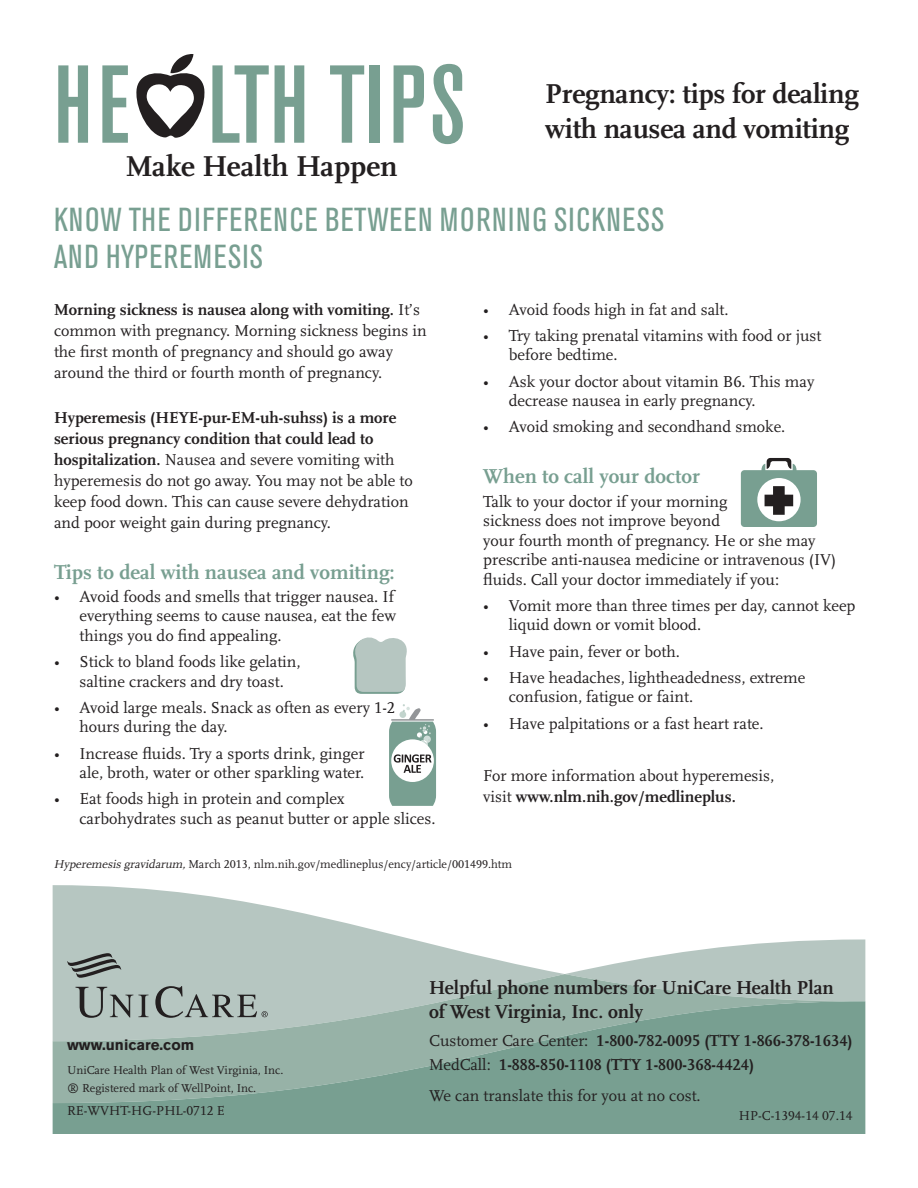
<style>
.page{position:relative;width:918px;height:1188px;background:#fff}
.page>*{position:absolute;margin:0;border:0;box-sizing:border-box;transform-origin:0 0}
.t1{font:500 condensed 109.5px "Akzidenz Grotesk Std";letter-spacing:.02em;color:#789f91}
.t2{font:condensed 33px/37.5px "Akzidenz Grotesk Std";letter-spacing:.035em;color:#789f91}
.t3{font:700 30px "Scala LF";color:#231f20}
.t4{font:700 28.5px "Scala LF";letter-spacing:-.01em;color:#231f20}
.t5{font:700 21px "Scala LF";color:#789f91}
.t6{font:700 19.5px/24px "Scala LF";color:#231f20}
.t7{font:16.5px/19.5px "Scala LF";color:#231f20}
.t8{font:700 16.5px "Scala LF";color:#231f20}
.t9{font:700 15px "Akzidenz Grotesk Std";color:#231f20}
.t10{font:13.5px "Scala LF";color:#231f20}
.t11{font:12px/18px "Scala LF";color:#231f20}
.s1{font-weight:700}
.s2{font-style:italic}
.s3{font-weight:400}
</style>
<div class="page">
<svg style="left:136px;top:54px;width:69px;height:84px"></svg>
<svg style="left:353px;top:637px;width:54px;height:57px;background:#b9c9c4"></svg>
<svg style="left:741px;top:458px;width:76px;height:69px"></svg>
<svg style="left:389px;top:704px;width:47px;height:102px"></svg>
<svg style="left:53px;top:885px;width:511px;height:89px;fill:#b6c6c1"></svg>
<svg style="left:566px;top:939px;width:299px;height:35px"></svg>
<svg style="left:53px;top:974px;width:812px;height:27px;background:#afc1bb"></svg>
<svg style="left:53px;top:1001px;width:812px;height:133px;background:#86a89b"></svg>
<svg style="left:76px;top:987px;width:73px;height:31px;background:#95a19d"></svg>
<svg style="left:67px;top:953px;width:54px;height:25px"></svg>
<svg style="left:155px;top:986px;width:113px;height:32px;background:#98a4a0"></svg>
<h1 class="t1" style="left:54px;top:43px;width:413px">He ltH tips</h1>
<h1 class="t4" style="left:545px;top:78px;width:315px">Pregnancy: tips for dealing</h1>
<h1 class="t4" style="left:545px;top:112px;width:306px">with nausea and vomiting</h1>
<h1 class="t3" style="left:126px;top:149px;width:273px">Make Health Happen</h1>
<p class="t2" style="left:54px;top:201px;width:612px">KNOW THE DIFFERENCE BETWEEN MORNING SICKNESS<br>AND HYPEREMESIS</p>
<p class="t7" style="left:54px;top:299px;width:374px;line-height:21px"><span class="s1">Morning sickness is nausea along with vomiting.</span> It’s common with pregnancy. Morning sickness begins in the first month of pregnancy and should go away around the third or fourth month of pregnancy.</p>
<p class="t7" style="left:54px;top:407px;width:360px;line-height:21px"><span class="s1">Hyperemesis (HEYE-pur-EM-uh-suhss) is a more serious pregnancy condition that could lead to hospitalization.</span> Nausea and severe vomiting with hyperemesis do not go away. You may not be able to keep food down. This can cause severe dehydration and poor weight gain during pregnancy.</p>
<h2 class="t5" style="left:54px;top:560px;width:342px">Tips to deal with nausea and vomiting:</h2>
<p class="t7" style="left:79px;top:587px;width:318px;text-indent:-25px">• Avoid foods and smells that trigger nausea. If everything seems to cause nausea, eat the few things you do find appealing.</p>
<p class="t7" style="left:54px;top:652px;width:248px;text-align:center">• Stick to bland foods like gelatin, saltine crackers and dry toast.</p>
<p class="t7" style="left:483px;top:300px;width:247px">• Avoid foods high in fat and salt.</p>
<p class="t7" style="left:509px;top:326px;width:314px;text-indent:-25px">• Try taking prenatal vitamins with food or just before bedtime.</p>
<p class="t7" style="left:509px;top:372px;width:307px;text-indent:-25px">• Ask your doctor about vitamin B6. This may decrease nausea in early pregnancy.</p>
<p class="t7" style="left:483px;top:418px;width:304px">• Avoid smoking and secondhand smoke.</p>
<h2 class="t5" style="left:483px;top:465px;width:218px">When to call your doctor</h2>
<p class="t7" style="left:483px;top:492px;width:354px">Talk to your doctor if your morning<br>sickness does not improve beyond<br>your fourth month of pregnancy. He or she may prescribe anti-nausea medicine or intravenous (IV) fluids. Call your doctor immediately if you:</p>
<p class="t7" style="left:509px;top:596px;width:348px;text-indent:-25px">• Vomit more than three times per day, cannot keep liquid down or vomit blood.</p>
<p class="t7" style="left:483px;top:642px;width:198px">• Have pain, fever or both.</p>
<p class="t7" style="left:509px;top:668px;width:298px;text-indent:-25px">• Have headaches, lightheadedness, extreme confusion, fatigue or faint.</p>
<p class="t7" style="left:79px;top:698px;width:317px;text-indent:-25px">• Avoid large meals. Snack as often as every 1-2 hours during the day.</p>
<p class="t7" style="left:483px;top:714px;width:282px">• Have palpitations or a fast heart rate.</p>
<p class="t7" style="left:54px;top:744px;width:312px;text-align:right">• Increase fluids. Try a sports drink, ginger ale, broth, water or other sparkling water.</p>
<p class="t7" style="left:54px;top:790px;width:292px">• Eat foods high in protein and complex</p>
<p class="t7" style="left:79px;top:809px;width:358px">carbohydrates such as peanut butter or apple slices.</p>
<p class="t7" style="left:483px;top:766px;width:293px;line-height:21px">For more information about hyperemesis, visit <span class="s1">www.nlm.nih.gov/medlineplus.</span></p>
<p class="t11" style="left:54px;top:855px;width:460px"><span class="s2">Hyperemesis gravidarum,</span>March 2013, nlm.nih.gov/medlineplus/ency/article/001499.htm</p>
<p class="t9" style="left:67px;top:1036px;width:129px">www.unicare.com</p>
<p class="t11" style="left:67px;top:1062px;width:218px">UniCare Health Plan of West Virginia, Inc. ® Registered mark of WellPoint, Inc.</p>
<p class="t10" style="left:67px;top:1104px;width:159px">RE-WVHT-HG-PHL-0712 E</p>
<p class="t6" style="left:429px;top:976px;width:406px">Helpful phone numbers for UniCare Health Plan of West Virginia, Inc. only</p>
<p class="t8" style="left:429px;top:1031px;width:425px"><span class="s3">Customer Care Center:</span> 1-800-782-0095 (TTY 1-866-378-1634)</p>
<p class="t8" style="left:429px;top:1055px;width:327px"><span class="s3">MedCall:</span> 1-888-850-1108 (TTY 1-800-368-4424)</p>
<p class="t7" style="left:429px;top:1087px;width:273px">We can translate this for you at no cost.</p>
<p class="t10" style="left:739px;top:1108px;width:115px">HP-C-1394-14 07.14</p>
</div>
